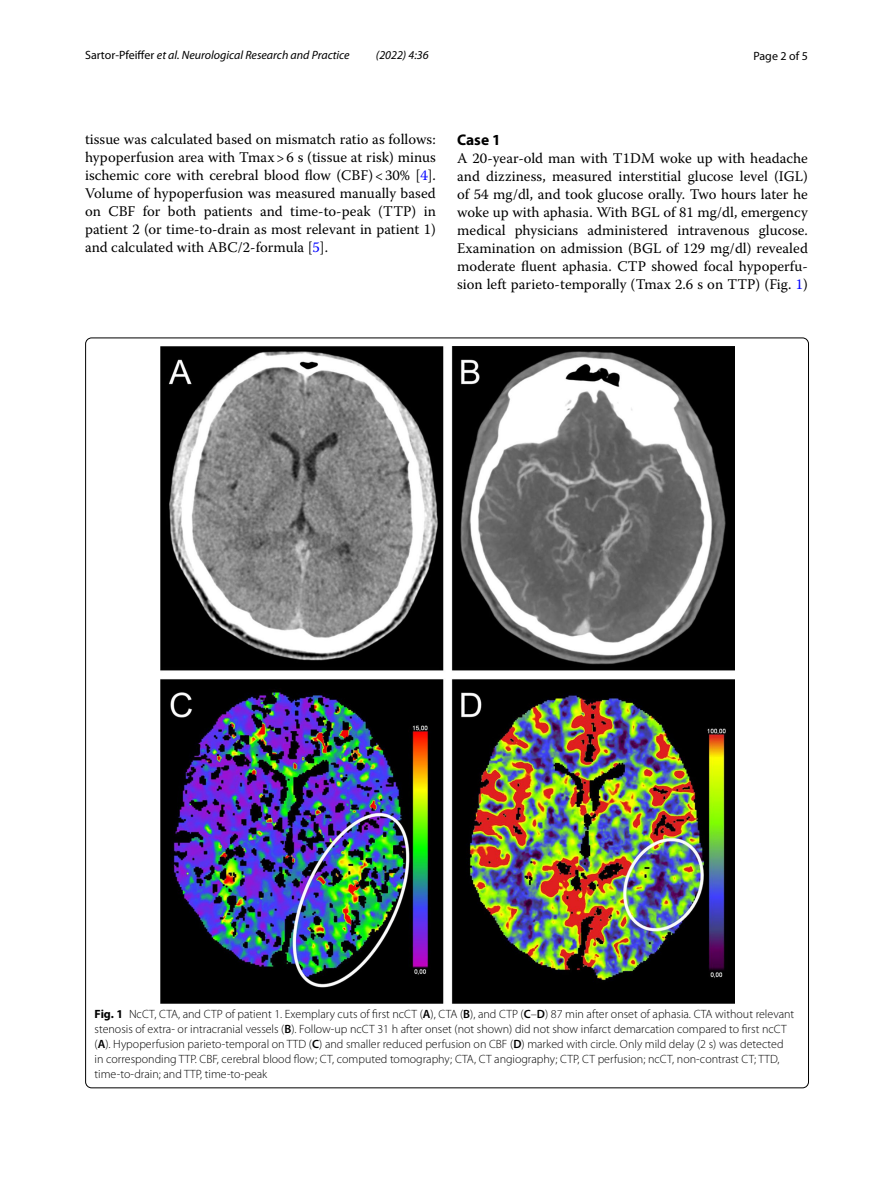
<style>
.page{position:relative;width:893px;height:1187px;background:#fff}
.page>*{position:absolute;margin:0;border:0;box-sizing:border-box;transform-origin:0 0}
.t1{font:700 15.45px "Myriad Pro";color:#000}
.t2{font:14.7px/18px "Warnock Pro";color:#000;text-align:justify}
.t3{font:300 12px/15px "Myriad Pro";color:#000}
.t4{font:italic 12px "Myriad Pro";color:#000}
.t5{font:12px "Myriad Pro";color:#000}
.s1{font-style:normal}
.s2{color:#00f}
.s3{font-weight:700}
.s4{font-weight:600}
</style>
<div class="page">
<img style="left:160px;top:347px;width:574px;height:656px">
<p class="t4" style="left:85px;top:48px;width:266px"><span class="s1">Sartor‑Pfeiffer</span> et al. Neurological Research and Practice</p>
<p class="t4" style="left:376px;top:48px;width:54px">(2022) 4:36</p>
<p class="t5" style="left:753px;top:48px;width:56px">Page 2 of 5</p>
<p class="t2" style="left:85px;top:130px;width:352px">tissue was calculated based on mismatch ratio as follows: hypoperfusion area with Tmax&gt;6 s (tissue at risk) minus ischemic core with cerebral blood flow (CBF)&lt;30% [<span class="s2">4</span>].<br>Volume of hypoperfusion was measured manually based on CBF for both patients and time-to-peak (TTP) in patient 2 (or time-to-drain as most relevant in patient 1) and calculated with ABC/2-formula [<span class="s2">5</span>].</p>
<p class="t1" style="left:457px;top:129px;width:45px">Case 1</p>
<p class="t2" style="left:457px;top:148px;width:352px">A 20-year-old man with T1DM woke up with headache and dizziness, measured interstitial glucose level (IGL) of 54 mg/dl, and took glucose orally. Two hours later he woke up with aphasia. With BGL of 81 mg/dl, emergency medical physicians administered intravenous glucose.<br>Examination on admission (BGL of 129 mg/dl) revealed moderate fluent aphasia. CTP showed focal hypoperfu&shy;sion left parieto-temporally (Tmax 2.6 s on TTP) (Fig. <span class="s2">1</span>)</p>
<p class="t3" style="left:95px;top:1006px;width:701px"><span class="s3">Fig. 1</span> NcCT, CTA, and CTP of patient 1. Exemplary cuts of first ncCT (<span class="s4">A</span>), CTA (<span class="s4">B</span>), and CTP (<span class="s4">C</span>–<span class="s4">D</span>) 87 min after onset of aphasia. CTA without relevant stenosis of extra- or intracranial vessels (<span class="s4">B</span>). Follow-up ncCT 31 h after onset (not shown) did not show infarct demarcation compared to first ncCT (<span class="s4">A</span>). Hypoperfusion parieto-temporal on TTD (<span class="s4">C</span>) and smaller reduced perfusion on CBF (<span class="s4">D</span>) marked with circle. Only mild delay (2 s) was detected in corresponding TTP. CBF, cerebral blood flow; CT, computed tomography; CTA, CT angiography; CTP, CT perfusion; ncCT, non-contrast CT; TTD, time-to-drain; and TTP, time-to-peak</p>
</div>
